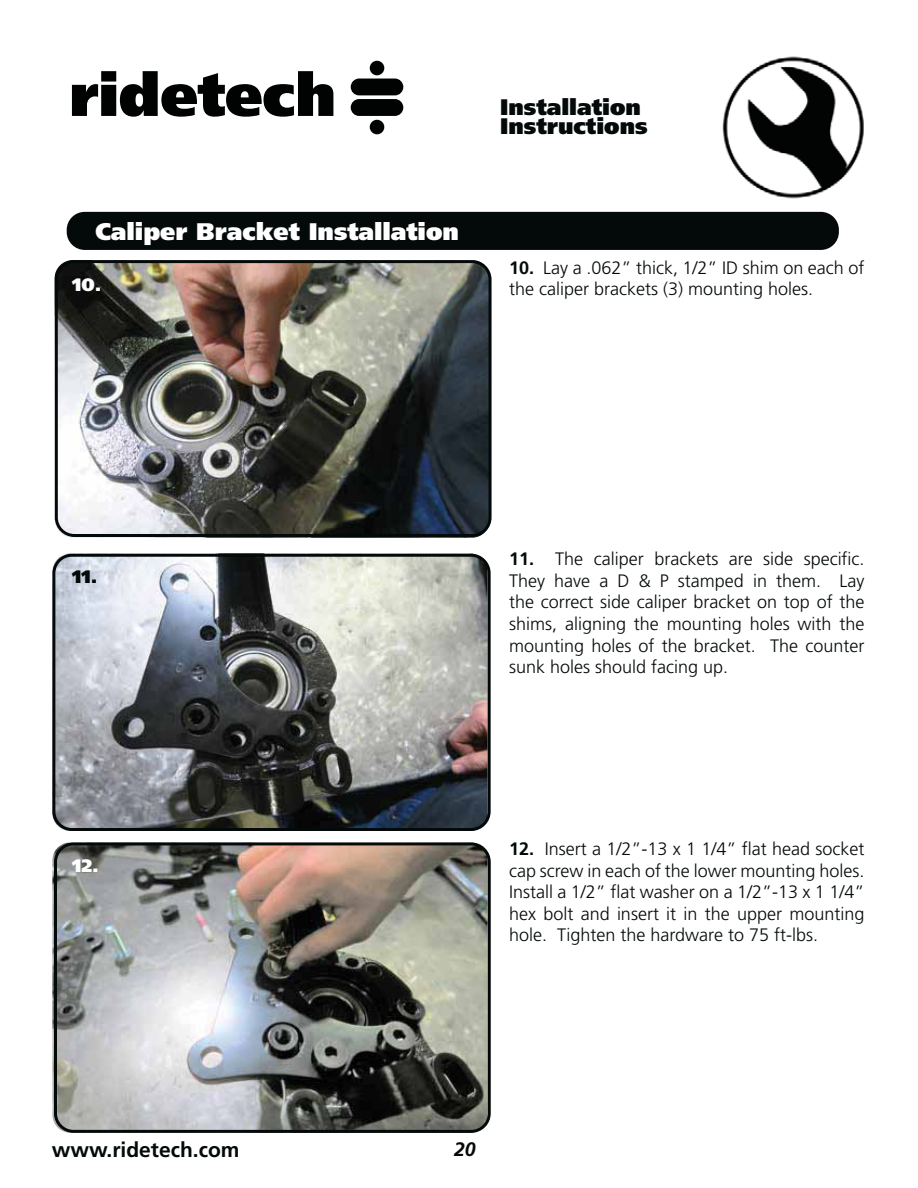
<style>
.page{position:relative;width:918px;height:1188px;background:#fff}
.page>*{position:absolute;margin:0;border:0;box-sizing:border-box;transform-origin:0 0}
.t1{font:900 24px "Frutiger LT Pro";color:#fff}
.t2{font:900 22.5px/19.5px "Frutiger LT Pro";color:#040909}
.t3{font:700 21px "Frutiger LT Pro";color:#040909}
.t4{font:italic 700 19.5px "Frutiger LT Pro";color:#040909}
.t5{font:300 18px/21.6px "Frutiger LT Pro";color:#040909;text-align:justify}
.t6{font:900 18px "Frutiger LT Pro";color:#fff}
.t7{font:900 18px "Frutiger LT Pro";color:#040909}
.s1{font-weight:700}
</style>
<div class="page">
<img style="left:722px;top:56px;width:142px;height:143px">
<svg style="left:72px;top:71px;width:261px;height:46px"></svg>
<div style="left:351px;top:79px;width:52px;height:16px;background:#010202;border-radius:8px"></div>
<div style="left:351px;top:99px;width:52px;height:17px;background:#010202;border-radius:8px"></div>
<div style="left:370px;top:61px;width:14px;height:14px;background:#010202;border-radius:50%"></div>
<div style="left:370px;top:120px;width:14px;height:14px;background:#010202;border-radius:50%"></div>
<img style="left:52px;top:843px;width:435px;height:290px">
<img style="left:52px;top:553px;width:436px;height:278px;border-radius:18px">
<img style="left:55px;top:260px;width:435px;height:278px;border-radius:18px">
<div style="left:67px;top:212px;width:772px;height:38px;background:#040909;border-radius:18px"></div>
<div style="left:55px;top:260px;width:437px;height:277px;border:3px solid #040909;border-radius:18px"></div>
<div style="left:52px;top:554px;width:439px;height:277px;border:3px solid #040909;border-radius:18px"></div>
<div style="left:54px;top:842px;width:437px;height:291px;border:3px solid #040909;border-radius:18px"></div>
<h1 class="t1" style="left:95px;top:221px;width:365px">Caliper Bracket Installation</h1>
<p class="t6" style="left:72px;top:277px;width:31px">10.</p>
<p class="t2" style="left:500px;top:98px;width:149px">Installation<br>Instructions</p>
<p class="t5" style="left:509px;top:257px;width:357px"><span class="s1">10.</span> Lay a .062” thick, 1/2” ID shim on each of the caliper brackets (3) mounting holes.</p>
<p class="t7" style="left:72px;top:569px;width:27px">11.</p>
<p class="t6" style="left:72px;top:858px;width:28px">12.</p>
<p class="t5" style="left:509px;top:549px;width:357px"><span class="s1">11.</span> The caliper brackets are side specific.<br>They have a D &amp; P stamped in them. Lay the correct side caliper bracket on top of the shims, aligning the mounting holes with the mounting holes of the bracket. The counter sunk holes should facing up.</p>
<p class="t5" style="left:509px;top:839px;width:357px"><span class="s1">12.</span> Insert a 1/2”-13 x 1 1/4” flat head socket cap screw in each of the lower mounting holes.<br>Install a 1/2” flat washer on a 1/2”-13 x 1 1/4” hex bolt and insert it in the upper mounting hole. Tighten the hardware to 75 ft-lbs.</p>
<p class="t3" style="left:52px;top:1141px;width:189px">www.ridetech.com</p>
<p class="t4" style="left:454px;top:1141px;width:23px">20</p>
</div>
